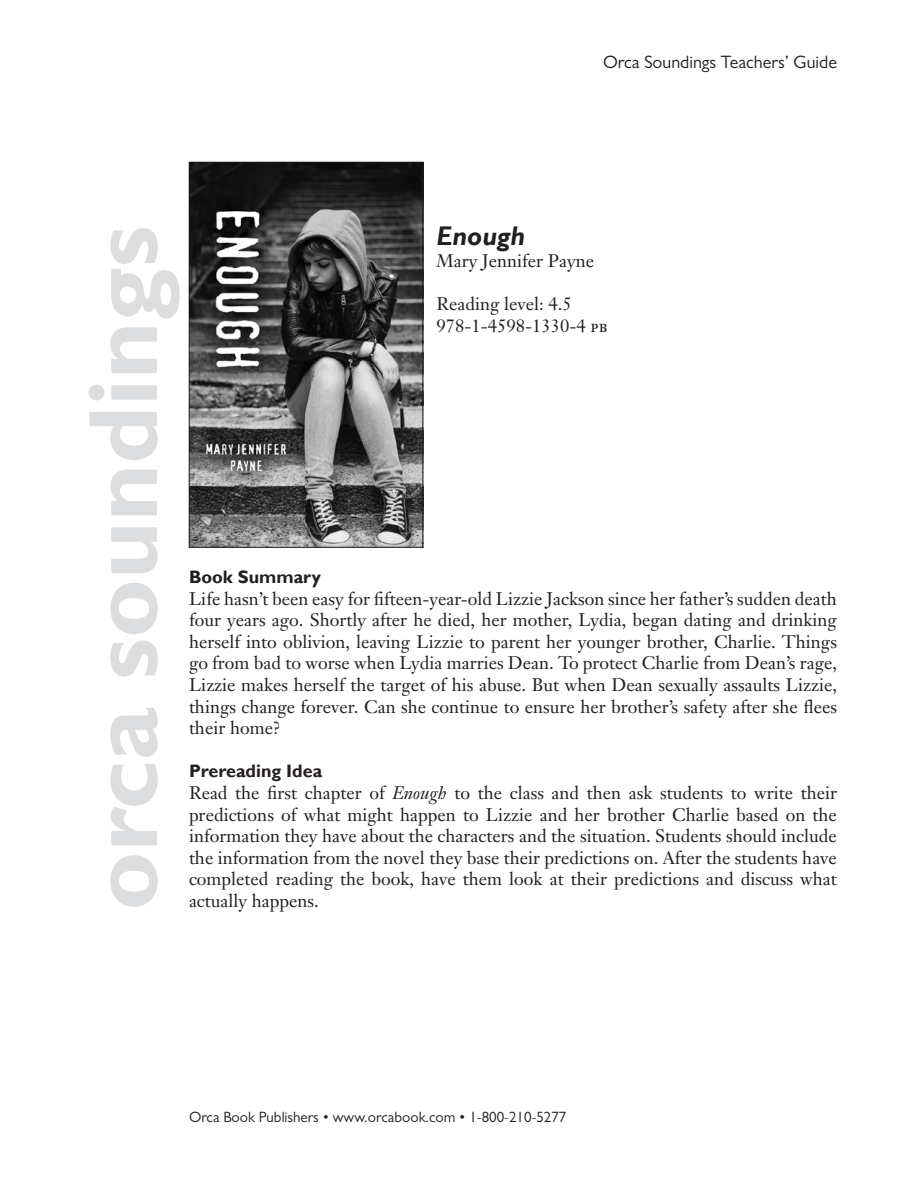
<style>
.page{position:relative;width:918px;height:1188px;background:#fff}
.page>*{position:absolute;margin:0;border:0;box-sizing:border-box;transform-origin:0 0}
.t1{font:700 99px "Gill Sans";color:#dcdddf}
.t2{font:italic 700 27px "Gill Sans";color:#231f20}
.t3{font:18px/21.6px "Janson Text";color:#231f20;text-align:justify}
.t4{font:18px "Gill Sans";color:#231f20}
.t5{font:700 18px "Gill Sans";color:#231f20}
.t6{font:15px "Gill Sans";color:#231f20}
.s1{font-family:"Janson Text Roman SC"}
.s2{font-style:italic}
</style>
<div class="page">
<img style="left:191px;top:164px;width:230px;height:382px">
<div style="left:189px;top:162px;width:234px;height:386px;border:1px solid #231f20"></div>
<p class="t4" style="left:603px;top:51px;width:235px">Orca Soundings Teachers’ Guide</p>
<h1 class="t1" style="left:64px;top:910px;width:687px;rotate:-90deg">orca soundings</h1>
<h2 class="t2" style="left:436px;top:221px;width:90px">Enough</h2>
<p class="t3" style="left:436px;top:250px;width:159px">Mary Jennifer Payne</p>
<p class="t3" style="left:436px;top:293px;width:173px">Reading level: 4.5<br>978-1-4598-1330-4 <span class="s1">pb</span></p>
<p class="t5" style="left:189px;top:566px;width:134px">Book Summary</p>
<p class="t3" style="left:189px;top:587px;width:650px">Life hasn’t been easy for fifteen-year-old Lizzie Jackson since her father’s sudden death four years ago. Shortly after he died, her mother, Lydia, began dating and drinking herself into oblivion, leaving Lizzie to parent her younger brother, Charlie. Things go from bad to worse when Lydia marries Dean. To protect Charlie from Dean’s rage, Lizzie makes herself the target of his abuse. But when Dean sexually assaults Lizzie, things change forever. Can she continue to ensure her brother’s safety after she flees their home?</p>
<p class="t5" style="left:189px;top:760px;width:135px">Prereading Idea</p>
<p class="t3" style="left:189px;top:782px;width:650px">Read the first chapter of <span class="s2">Enough</span> to the class and then ask students to write their predictions of what might happen to Lizzie and her brother Charlie based on the information they have about the characters and the situation. Students should include the information from the novel they base their predictions on. After the students have completed reading the book, have them look at their predictions and discuss what actually happens.</p>
<p class="t6" style="left:189px;top:1108px;width:379px">Orca Book Publishers • www.orcabook.com • 1-800-210-5277</p>
</div>
